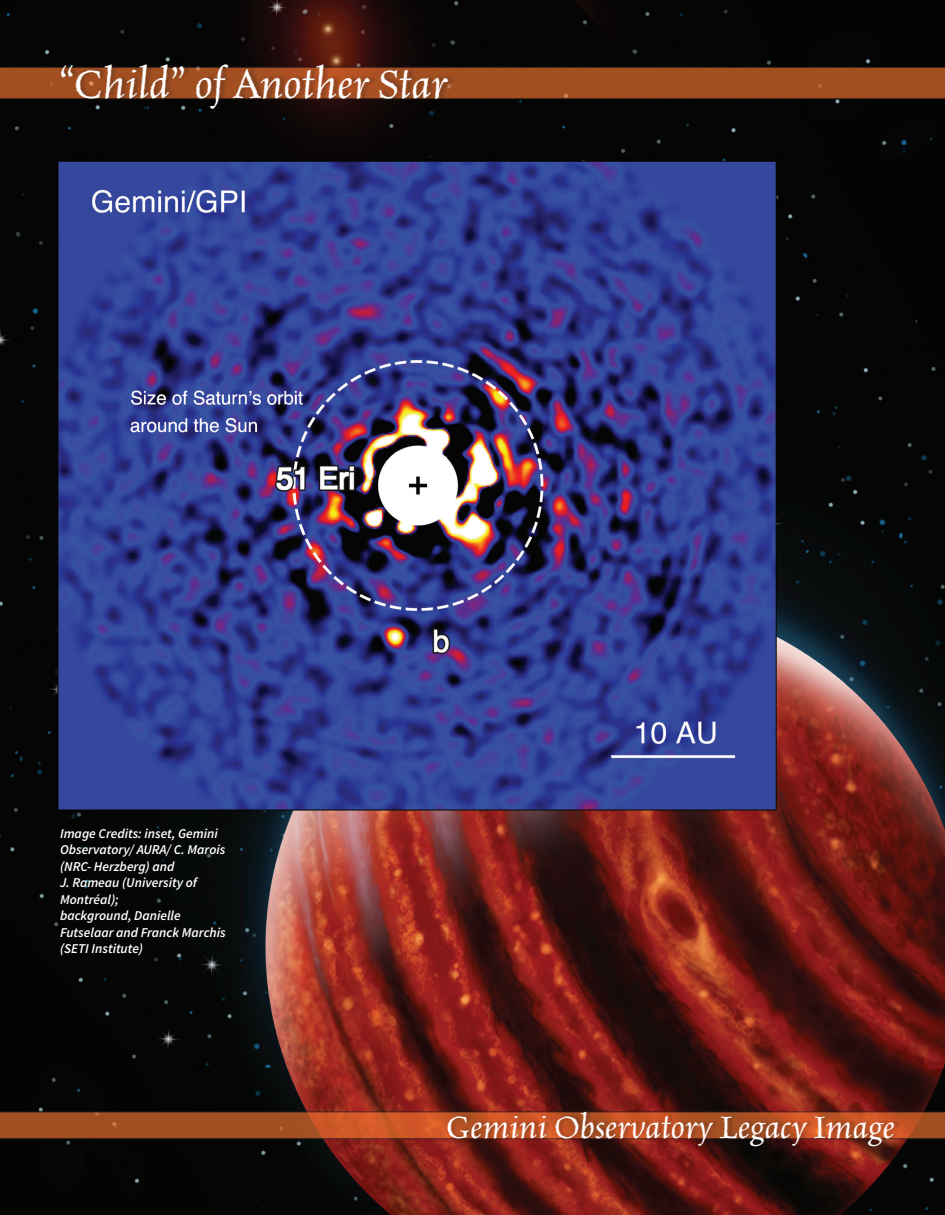
<style>
.page{position:relative;width:945px;height:1215px;background:#fff}
.page>*{position:absolute;margin:0;border:0;box-sizing:border-box;transform-origin:0 0}
.t1{font:italic 47.1px "Celestia Antiqua Std";color:#fff}
.t2{font:italic 36.75px "Celestia Antiqua Std";color:#fff}
.t3{font:italic 600 13.5px/16.5px "Source Sans Pro";color:#fff}
</style>
<div class="page">
<img style="left:0;top:0;width:945px;height:1215px">
<div style="left:0;top:67px;width:945px;height:32px;background:#a14e20"></div>
<svg style="left:0;top:1112px;width:945px;height:27px;background:#a94f22"></svg>
<div style="left:62px;top:61px;width:393px;height:50px;background:#231f20;opacity:.29"></div>
<div style="left:449px;top:1108px;width:452px;height:41px;background:#231f20;opacity:.3"></div>
<h1 class="t1" style="left:60px;top:59px;width:388px">“Child” of Another Star</h1>
<p class="t3" style="left:60px;top:825px;width:167px">Image Credits: inset, Gemini<br>Observatory/ AURA/ C. Marois (NRC- Herzberg) and<br>J. Rameau (University of<br>Montréal);<br>background, Danielle<br>Futselaar and Franck Marchis (SETI Institute)</p>
<h2 class="t2" style="left:447px;top:1108px;width:450px">Gemini Observatory Legacy Image</h2>
</div>
